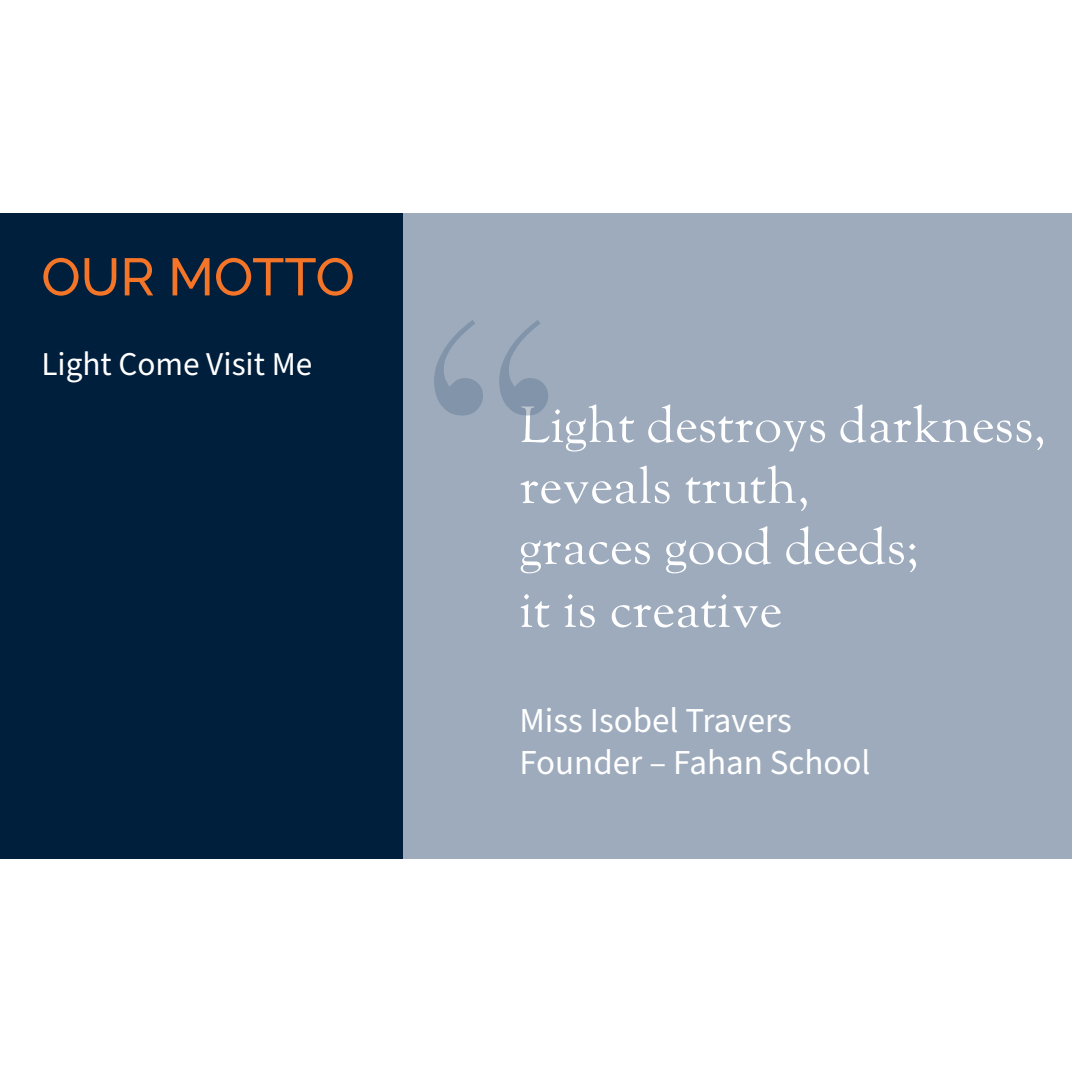
<style>
.page{position:relative;width:1072px;height:1072px;background:#fff}
.page>*{position:absolute;margin:0;border:0;box-sizing:border-box;transform-origin:0 0}
.t1{font:350px "Didot";color:#59718b}
.Page_Title{font:500 52.5px "Raleway";color:#f47527}
.Paragraf__white_text{font:50.75px/60.9px "LTC Goudy Oldstyle Pro";color:#fff}
.Paragraf__white_text-2{font:35px "Source Sans Pro";color:#fff}
.Paragraf__white_text-3{font:33.25px "Source Sans Pro";color:#fff}
</style>
<div class="page">
<div style="left:0;top:213px;width:403px;height:645px;background:#001f3d"></div>
<div style="left:403px;top:213px;width:668px;height:645px;background:#9dabbd"></div>
<p class="Page_Title" style="left:41px;top:246px;width:315px">OUR MOTTO</p>
<p class="Paragraf__white_text-3" style="left:41px;top:342px;width:272px">Light Come Visit Me</p>
<h1 class="t1" style="left:413px;top:244px;width:157px">“</h1>
<p class="Paragraf__white_text" style="left:519px;top:395px;width:528px">Light destroys darkness, reveals truth,</p>
<p class="Paragraf__white_text" style="left:519px;top:517px;width:401px">graces good deeds;</p>
<p class="Paragraf__white_text" style="left:519px;top:580px;width:264px">it is creative</p>
<p class="Paragraf__white_text-2" style="left:519px;top:697px;width:274px">Miss Isobel Travers</p>
<p class="Paragraf__white_text-2" style="left:519px;top:739px;width:352px">Founder – Fahan School</p>
</div>
